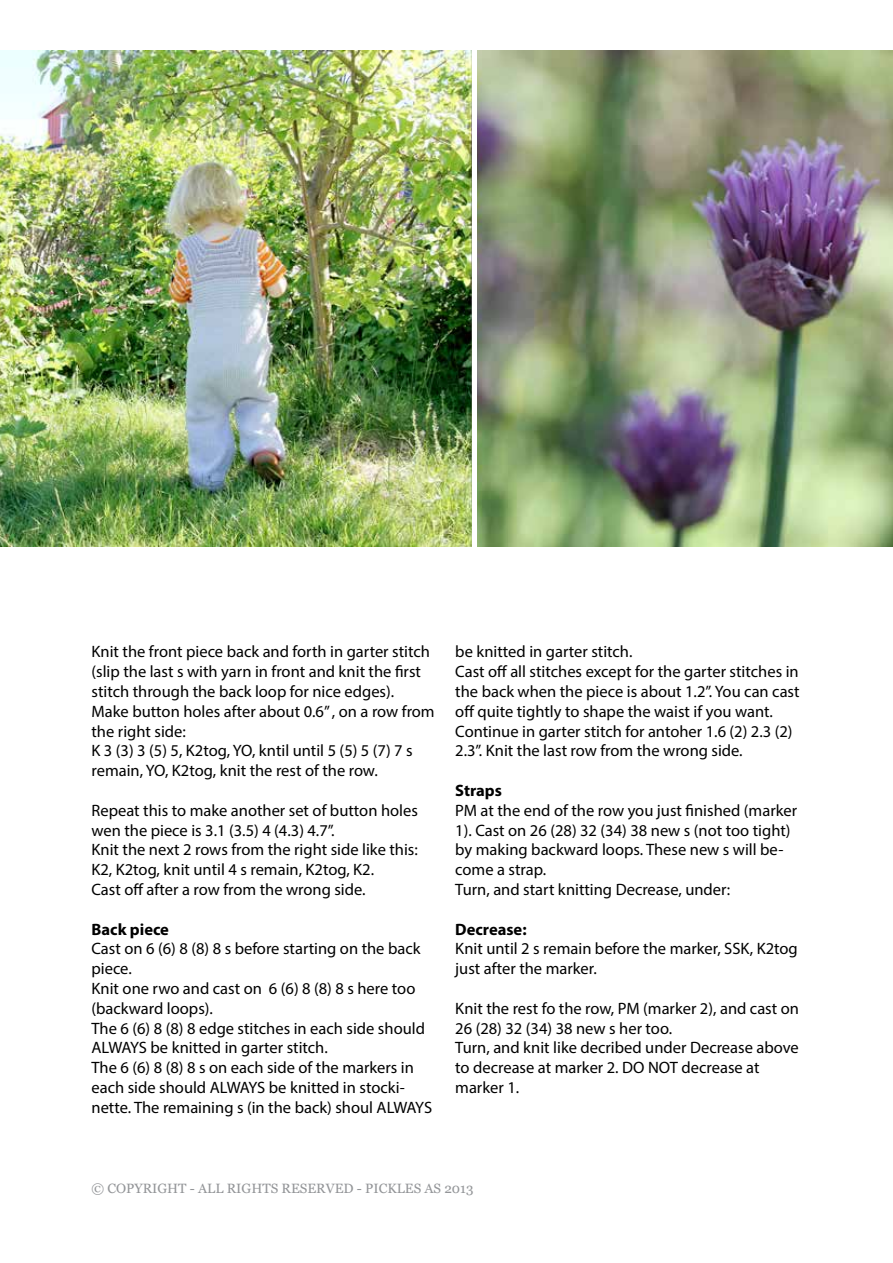
<style>
.page{position:relative;width:893px;height:1263px;background:#fff}
.page>*{position:absolute;margin:0;border:0;box-sizing:border-box;transform-origin:0 0}
.t1{font:16.5px/19.8px "Myriad Pro";color:#000}
.t2{font:700 16.5px "Myriad Pro";color:#000}
.t3{font:13.5px "Georgia";color:#939598}
</style>
<div class="page">
<img style="left:0;top:50px;width:893px;height:496px">
<hr style="left:472px;top:15px;width:4px;height:544px;background:#fff">
<p class="t1" style="left:92px;top:642px;width:345px">Knit the front piece back and forth in garter stitch (slip the last s with yarn in front and knit the first stitch through the back loop for nice edges).<br>Make button holes after about 0.6” , on a row from the right side:<br>K 3 (3) 3 (5) 5, K2tog, YO, kntil until 5 (5) 5 (7) 7 s remain, YO, K2tog, knit the rest of the row.</p>
<p class="t1" style="left:92px;top:800px;width:328px">Repeat this to make another set of button holes wen the piece is 3.1 (3.5) 4 (4.3) 4.7”.<br>Knit the next 2 rows from the right side like this:<br>K2, K2tog, knit until 4 s remain, K2tog, K2.<br>Cast off after a row from the wrong side.</p>
<p class="t2" style="left:92px;top:918px;width:79px">Back piece</p>
<p class="t1" style="left:92px;top:939px;width:342px">Cast on 6 (6) 8 (8) 8 s before starting on the back piece.<br>Knit one rwo and cast on 6 (6) 8 (8) 8 s here too (backward loops).<br>The 6 (6) 8 (8) 8 edge stitches in each side should ALWAYS be knitted in garter stitch.<br>The 6 (6) 8 (8) 8 s on each side of the markers in each side should ALWAYS be knitted in stocki&shy;nette. The remaining s (in the back) shoul ALWAYS</p>
<p class="t1" style="left:455px;top:642px;width:346px">be knitted in garter stitch.<br>Cast off all stitches except for the garter stitches in the back when the piece is about 1.2”. You can cast off quite tightly to shape the waist if you want.<br>Continue in garter stitch for antoher 1.6 (2) 2.3 (2)<br>2.3”. Knit the last row from the wrong side.</p>
<p class="t2" style="left:455px;top:780px;width:48px">Straps</p>
<p class="t1" style="left:455px;top:800px;width:343px">PM at the end of the row you just finished (marker 1). Cast on 26 (28) 32 (34) 38 new s (not too tight) by making backward loops. These new s will be&shy;come a strap.<br>Turn, and start knitting Decrease, under:</p>
<p class="t2" style="left:455px;top:918px;width:73px">Decrease:</p>
<p class="t1" style="left:455px;top:939px;width:344px">Knit until 2 s remain before the marker, SSK, K2tog just after the marker.</p>
<p class="t1" style="left:455px;top:998px;width:345px">Knit the rest fo the row, PM (marker 2), and cast on 26 (28) 32 (34) 38 new s her too.<br>Turn, and knit like decribed under Decrease above to decrease at marker 2. DO NOT decrease at marker 1.</p>
<p class="t3" style="left:92px;top:1178px;width:383px">© COPYRIGHT - ALL RIGHTS RESERVED - PICKLES AS 2013</p>
</div>
